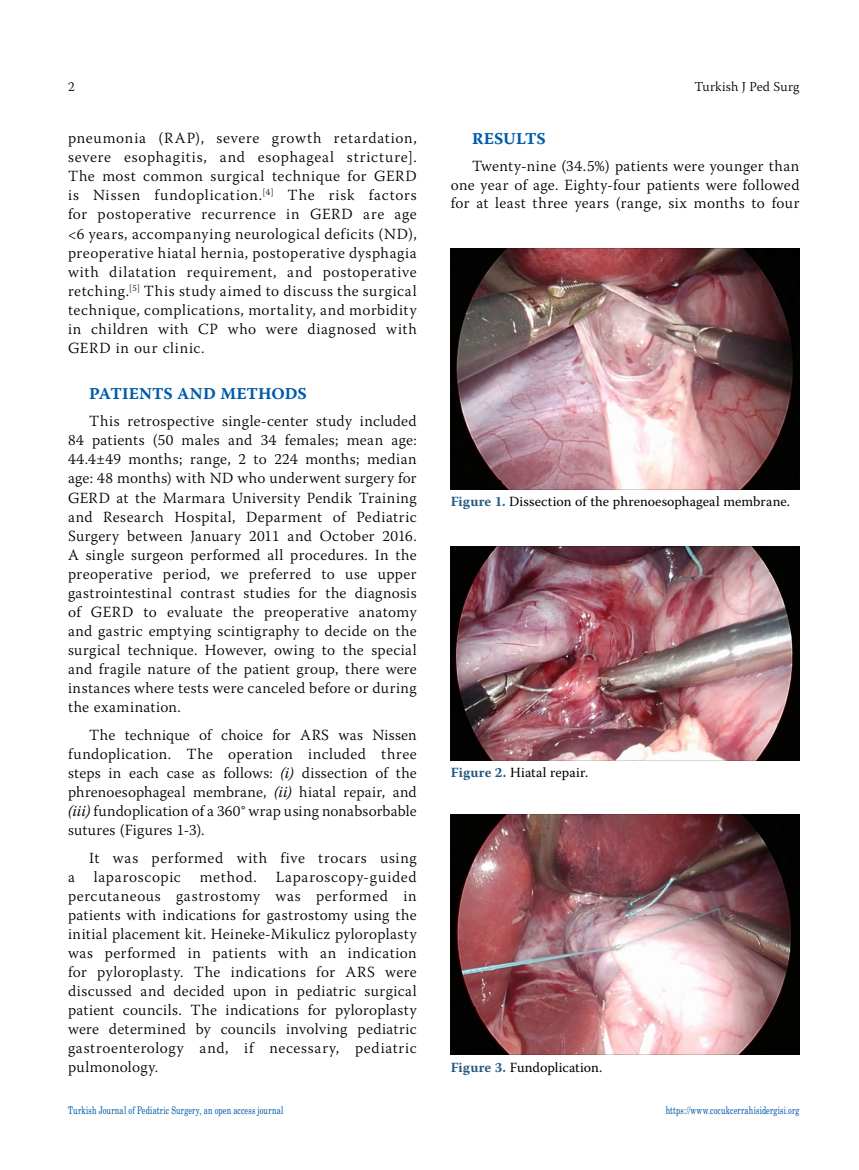
<style>
.page{position:relative;width:859px;height:1170px;background:#fff}
.page>*{position:absolute;margin:0;border:0;box-sizing:border-box;transform-origin:0 0}
.t1{font:16.5px "Warnock Pro Bold Capt";color:#005baa}
.t2{font:300 15.45px/19px "Warnock Pro";letter-spacing:.03em;color:#000;text-align:justify}
.t3{font:13.95px "Warnock Pro";letter-spacing:.005em;color:#000}
.t4{font:300 13.5px "Warnock Pro";letter-spacing:.005em;color:#000}
.t5{font:10.5px "Madison Tr";letter-spacing:.015em;color:#005baa}
.s1{font-weight:400;font-style:italic}
.s2{font-weight:700;color:#255982}
</style>
<div class="page">
<img style="left:451px;top:248px;width:349px;height:242px">
<img style="left:451px;top:546px;width:349px;height:214px">
<img style="left:451px;top:814px;width:349px;height:240px">
<p class="t4" style="left:68px;top:78px;width:8px">2</p>
<p class="t4" style="left:695px;top:78px;width:106px">Turkish J Ped Surg</p>
<p class="t2" style="left:68px;top:128px;width:350px">pneumonia (RAP), severe growth retardation, severe esophagitis, and esophageal stricture].<br>The most common surgical technique for GERD is Nissen fundoplication.<sup>[4]</sup> The risk factors for postoperative recurrence in GERD are age &lt;6 years, accompanying neurological deficits (ND), preoperative hiatal hernia, postoperative dysphagia with dilatation requirement, and postoperative retching.<sup>[5]</sup> This study aimed to discuss the surgical technique, complications, mortality, and morbidity in children with CP who were diagnosed with GERD in our clinic.</p>
<p class="t1" style="left:89px;top:383px;width:219px">PATIENTS AND METHODS</p>
<p class="t2" style="left:68px;top:411px;width:350px;text-indent:21px">This retrospective single-center study included 84 patients (50 males and 34 females; mean age:<br>44.4±49 months; range, 2 to 224 months; median age: 48 months) with ND who underwent surgery for GERD at the Marmara University Pendik Training and Research Hospital, Deparment of Pediatric Surgery between January 2011 and October 2016.<br>A single surgeon performed all procedures. In the preoperative period, we preferred to use upper gastrointestinal contrast studies for the diagnosis of GERD to evaluate the preoperative anatomy and gastric emptying scintigraphy to decide on the surgical technique. However, owing to the special and fragile nature of the patient group, there were instances where tests were canceled before or during the examination.</p>
<p class="t2" style="left:68px;top:724px;width:350px;text-indent:21px">The technique of choice for ARS was Nissen fundoplication. The operation included three steps in each case as follows: <span class="s1">(i)</span> dissection of the phrenoesophageal membrane, <span class="s1">(ii)</span> hiatal repair, and <span class="s1">(iii)</span> fundoplication of a 360° wrap using nonabsorbable sutures (Figures 1-3).</p>
<p class="t2" style="left:68px;top:847px;width:350px;text-indent:21px">It was performed with five trocars using a laparoscopic method. Laparoscopy-guided percutaneous gastrostomy was performed in patients with indications for gastrostomy using the initial placement kit. Heineke-Mikulicz pyloroplasty was performed in patients with an indication for pyloroplasty. The indications for ARS were discussed and decided upon in pediatric surgical patient councils. The indications for pyloroplasty were determined by councils involving pediatric gastroenterology and, if necessary, pediatric pulmonology.</p>
<p class="t1" style="left:472px;top:129px;width:64px">RESULTS</p>
<p class="t2" style="left:451px;top:156px;width:350px;line-height:18.6px;text-indent:21px">Twenty-nine (34.5%) patients were younger than one year of age. Eighty-four patients were followed for at least three years (range, six months to four</p>
<p class="t3" style="left:451px;top:493px;width:341px"><span class="s2">Figure 1.</span> Dissection of the phrenoesophageal membrane.</p>
<p class="t3" style="left:451px;top:763px;width:139px"><span class="s2">Figure 2.</span> Hiatal repair.</p>
<p class="t3" style="left:451px;top:1058px;width:153px"><span class="s2">Figure 3.</span> Fundoplication.</p>
<p class="t5" style="left:68px;top:1103px;width:217px">Turkish Journal of Pediatric Surgery, an open access journal</p>
<p class="t5" style="left:666px;top:1103px;width:135px">https://www.cocukcerrahisidergisi.org</p>
</div>
